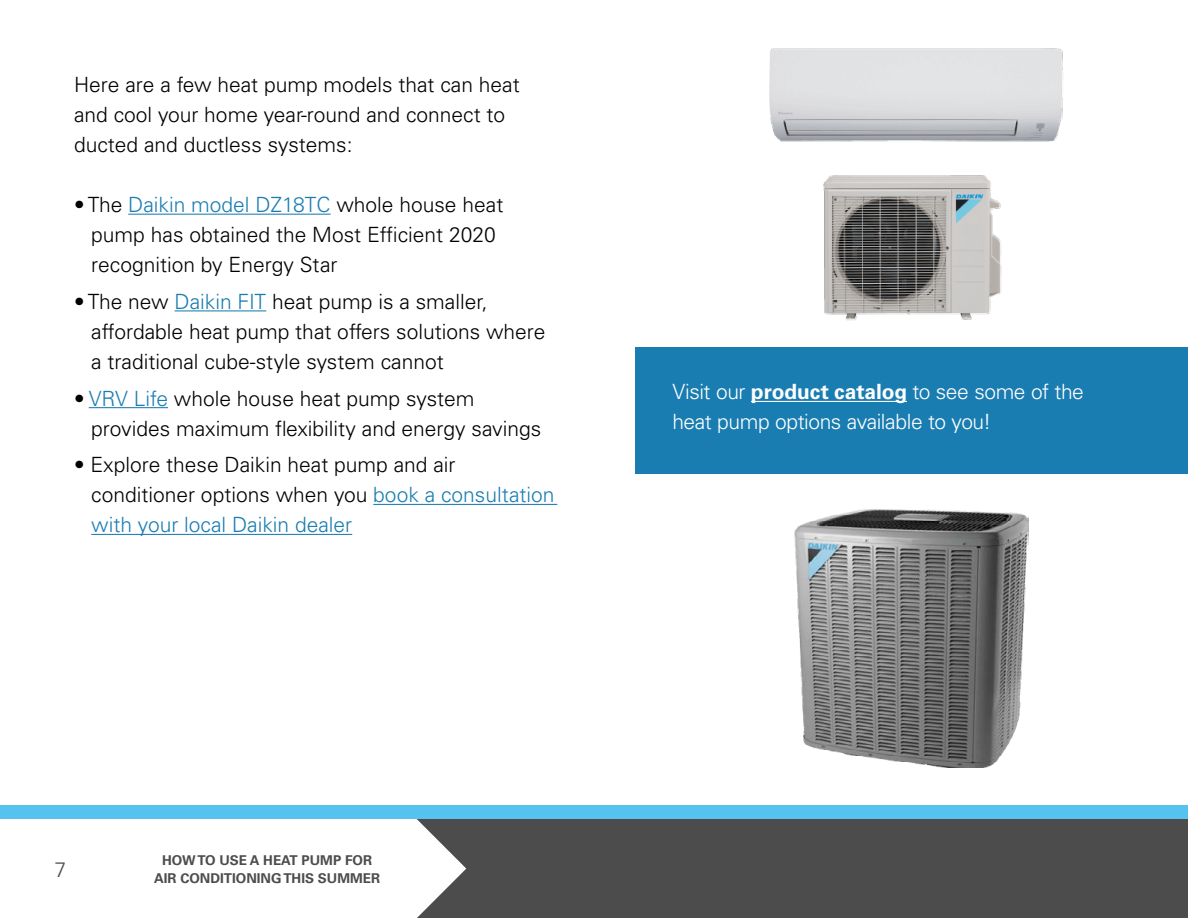
<style>
.page{position:relative;width:1188px;height:918px;background:#fff}
.page>*{position:absolute;margin:0;border:0;box-sizing:border-box;transform-origin:0 0}
.t1{font:300 21px/30px "Univers LT Std";color:#000}
.t2{font:300 21px/30px "Univers LT Std";letter-spacing:-.02em;color:#fff}
.t3{font:300 21px "Univers LT Std";color:#4c4c4c}
.t4{font:700 13.5px/18px "Univers LT Std";color:#4c4c4c;text-align:center}
.s1{color:#1a7db1}
.s2{font-weight:700}
</style>
<div class="page">
<div style="left:0;top:815px;width:1188px;height:103px;background:#4c4c4c"></div>
<svg style="left:343px;top:818px;width:123px;height:100px"></svg>
<div style="left:0;top:795px;width:343px;height:123px;background:#fff"></div>
<div style="left:0;top:805px;width:1188px;height:13px;background:#56c2ef"></div>
<img style="left:794px;top:510px;width:235px;height:258px">
<img style="left:769px;top:48px;width:294px;height:273px">
<hr style="left:128px;top:214px;width:203px;height:1px;background:#1a7db1">
<hr style="left:175px;top:310px;width:91px;height:1px;background:#1a7db1">
<hr style="left:89px;top:407px;width:79px;height:1px;background:#1a7db1">
<hr style="left:373px;top:504px;width:184px;height:1px;background:#1a7db1">
<hr style="left:91px;top:534px;width:261px;height:1px;background:#1a7db1">
<div style="left:635px;top:347px;width:553px;height:126px;background:#1a7db1"></div>
<hr style="left:751px;top:401px;width:156px;height:1px;background:#fff">
<p class="t1" style="left:74px;top:70px;width:447px">Here are a few heat pump models that can heat and cool your home year-round and connect to ducted and ductless systems:</p>
<p class="t1" style="left:91px;top:190px;width:414px;text-indent:-17px">• The <span class="s1">Daikin model DZ18TC</span> whole house heat pump has obtained the Most Efficient 2020 recognition by Energy Star</p>
<p class="t1" style="left:91px;top:286px;width:456px;text-indent:-17px">• The new <span class="s1">Daikin FIT</span> heat pump is a smaller, affordable heat pump that offers solutions where a traditional cube-style system cannot</p>
<p class="t1" style="left:91px;top:383px;width:451px;text-indent:-17px">• <span class="s1">VRV Life</span> whole house heat pump system provides maximum flexibility and energy savings</p>
<p class="t1" style="left:91px;top:450px;width:465px;text-indent:-17px">• Explore these Daikin heat pump and air conditioner options when you <span class="s1">book a consultation with your local Daikin dealer</span></p>
<p class="t2" style="left:672px;top:377px;width:413px">Visit our <span class="s2">product catalog</span> to see some of the heat pump options available to you!</p>
<p class="t3" style="left:55px;top:856px;width:13px">7</p>
<p class="t4" style="left:154px;top:851px;width:228px">HOW TO USE A HEAT PUMP FOR<br>AIR CONDITIONING THIS SUMMER</p>
</div>
